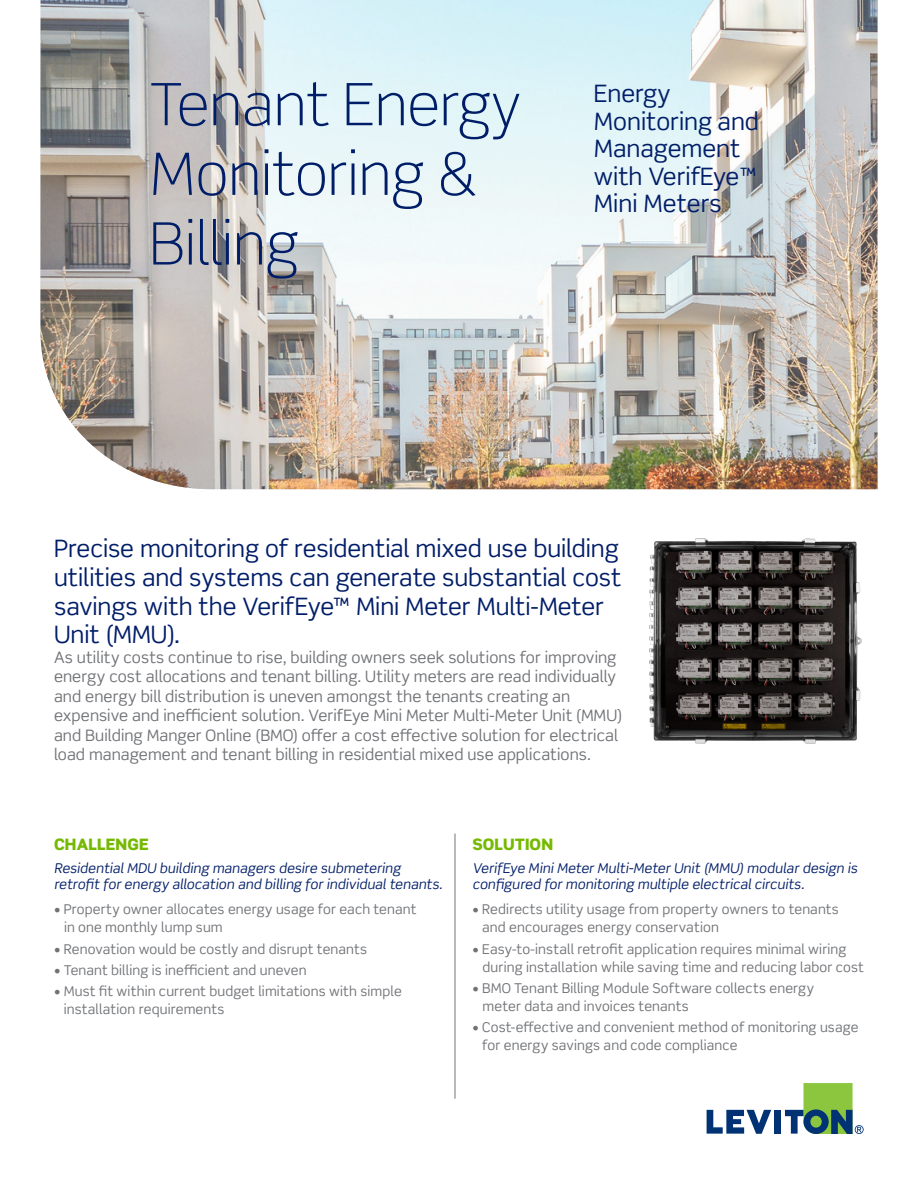
<style>
.page{position:relative;width:918px;height:1188px;background:#fff}
.page>*{position:absolute;margin:0;border:0;box-sizing:border-box;transform-origin:0 0}
.t1{font:300 58.5px/69.6px "Scene Std";color:#001d68}
.t2{font:24px/27.5px "Scene Std";letter-spacing:-.005em;color:#001d68}
.t3{font:15.75px/19.5px "Scene Std";letter-spacing:.005em;color:#707276}
.t4{font:900 15.75px "Scene Std";letter-spacing:.01em;color:#76b900}
.t5{font:13.5px/18px "Scene Std";letter-spacing:.01em;color:#707276}
.t6{font:italic 13.5px/16.2px "Scene Std";letter-spacing:.01em;color:#001d68}
</style>
<div class="page">
<img style="left:40px;top:0;width:838px;height:489px">
<svg style="left:707px;top:1110px;width:64px;height:24px"></svg>
<div style="left:774px;top:1110px;width:7px;height:24px;background:#013374"></div>
<svg style="left:785px;top:1083px;width:79px;height:51px"></svg>
<hr style="left:455px;top:834px;width:1px;height:265px;background:#707276">
<img style="left:649px;top:538px;width:213px;height:206px">
<p class="t1" style="left:150px;top:70px;width:373px">Tenant Energy<br>Monitoring &amp;<br>Billing</p>
<p class="t2" style="left:594px;top:80px;width:167px">Energy<br>Monitoring and<br>Management with VerifEye™<br>Mini Meters</p>
<p class="t2" style="left:54px;top:534px;width:569px;line-height:28.8px">Precise monitoring of residential mixed use building utilities and systems can generate substantial cost savings with the VerifEye™ Mini Meter Multi-Meter Unit (MMU).</p>
<p class="t3" style="left:54px;top:647px;width:570px">As utility costs continue to rise, building owners seek solutions for improving energy cost allocations and tenant billing. Utility meters are read individually and energy bill distribution is uneven amongst the tenants creating an expensive and inefficient solution. VerifEye Mini Meter Multi-Meter Unit (MMU) and Building Manger Online (BMO) offer a cost effective solution for electrical load management and tenant billing in residential mixed use applications.</p>
<p class="t4" style="left:54px;top:835px;width:96px">CHALLENGE</p>
<p class="t6" style="left:54px;top:860px;width:390px">Residential MDU building managers desire submetering retrofit for energy allocation and billing for individual tenants.</p>
<p class="t5" style="left:64px;top:900px;width:354px;text-indent:-10px">• Property owner allocates energy usage for each tenant in one monthly lump sum</p>
<p class="t5" style="left:54px;top:940px;width:315px">• Renovation would be costly and disrupt tenants</p>
<p class="t5" style="left:54px;top:961px;width:254px">• Tenant billing is inefficient and uneven</p>
<p class="t5" style="left:64px;top:982px;width:340px;text-indent:-10px">• Must fit within current budget limitations with simple installation requirements</p>
<p class="t4" style="left:472px;top:835px;width:82px">SOLUTION</p>
<p class="t6" style="left:472px;top:860px;width:386px">VerifEye Mini Meter Multi-Meter Unit (MMU) modular design is configured for monitoring multiple electrical circuits.</p>
<p class="t5" style="left:482px;top:900px;width:358px;text-indent:-10px">• Redirects utility usage from property owners to tenants and encourages energy conservation</p>
<p class="t5" style="left:483px;top:940px;width:383px;text-indent:-10px">• Easy-to-install retrofit application requires minimal wiring during installation while saving time and reducing labor cost</p>
<p class="t5" style="left:483px;top:979px;width:333px;text-indent:-10px">• BMO Tenant Billing Module Software collects energy meter data and invoices tenants</p>
<p class="t5" style="left:482px;top:1018px;width:378px;text-indent:-10px">• Cost-effective and convenient method of monitoring usage for energy savings and code compliance</p>
</div>
